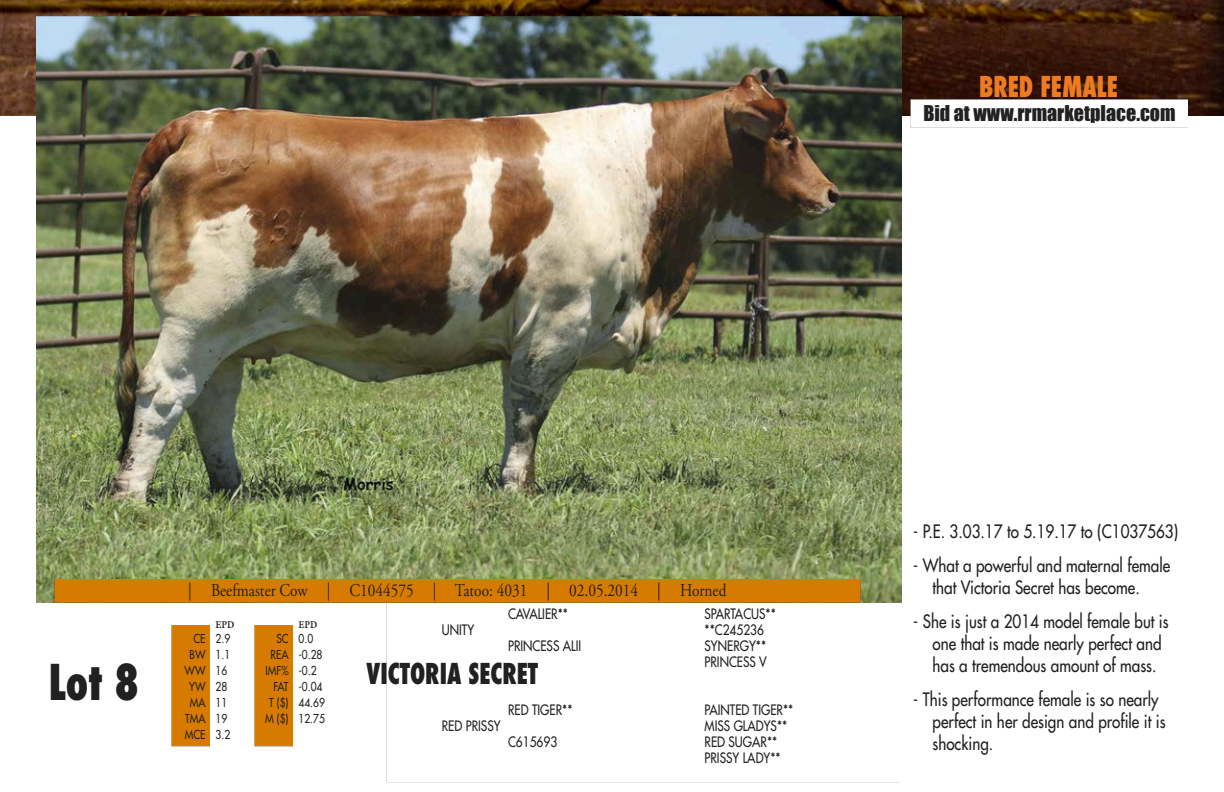
<style>
.page{position:relative;width:1224px;height:792px;background:#fff}
.page>*{position:absolute;margin:0;border:0;box-sizing:border-box;transform-origin:0 0}
.t1{font:800 condensed 48px "Futura";color:#222021;scale:.85 1}
.t2{font:800 condensed 28px "Futura";color:#222021;scale:.85 1}
.t3{font:800 condensed 28px "Futura";color:#ed7b22;scale:.85 1}
.t4{font:20px "Impact";color:#222021}
.t5{font:18px/22px "Futura";color:#222021;scale:.85 1}
.t6{font:18px "Adobe Garamond";color:#222021;scale:.85 1}
.t7{font:14px/16px "Futura";color:#222021;scale:.85 1}
.t8{font:12px/16px "Futura";color:#222021;text-align:right;scale:.85 1}
.t9{font:700 10px "Galliard";color:#222021;scale:.85 1}
</style>
<div class="page">
<div style="left:171px;top:625px;width:39px;height:121px;background:#d77b00"></div>
<div style="left:254px;top:625px;width:39px;height:121px;background:#d77b00"></div>
<img style="left:0;top:0;width:1224px;height:116px">
<img style="left:911px;top:100px;width:277px;height:16px">
<img style="left:36px;top:17px;width:865px;height:586px">
<div style="left:55px;top:579px;width:805px;height:24px;background:#d77b00"></div>
<h2 class="t3" style="left:979px;top:68px;width:165px">BRED FEMALE</h2>
<p class="t4" style="left:923px;top:97px;width:254px">Bid at www.rrmarketplace.com</p>
<h1 class="t1" style="left:49px;top:650px;width:108px">Lot 8</h1>
<p class="t6" style="left:188px;top:581px;width:635px">| Beefmaster Cow | C1044575 | Tatoo: 4031 | 02.05.2014 | Horned</p>
<p class="t9" style="left:216px;top:618px;width:24px">EPD</p>
<p class="t8" style="left:185px;top:631px;width:26px">CE<br>BW<br>WW<br>YW<br>MA<br>TMA<br>MCE</p>
<p class="t8" style="left:216px;top:631px;width:19px;text-align:left">2.9<br>1.1<br>16<br>28<br>11<br>19<br>3.2</p>
<p class="t9" style="left:299px;top:618px;width:24px">EPD</p>
<p class="t8" style="left:265px;top:631px;width:29px">SC<br>REA<br>IMF%<br>FAT<br>T ($)<br>M ($)</p>
<p class="t8" style="left:299px;top:631px;width:33px;text-align:left">0.0 -0.28 -0.2 -0.04<br>44.69<br>12.75</p>
<p class="t7" style="left:508px;top:606px;width:72px">CAVALIER**</p>
<p class="t7" style="left:705px;top:606px;width:85px">SPARTACUS**</p>
<p class="t7" style="left:442px;top:622px;width:40px">UNITY</p>
<p class="t7" style="left:705px;top:622px;width:71px">**C245236</p>
<p class="t7" style="left:508px;top:638px;width:88px">PRINCESS ALII</p>
<p class="t7" style="left:705px;top:638px;width:75px">SYNERGY**<br>PRINCESS V</p>
<p class="t7" style="left:508px;top:702px;width:77px">RED TIGER**</p>
<p class="t7" style="left:705px;top:702px;width:106px">PAINTED TIGER**</p>
<p class="t7" style="left:442px;top:718px;width:71px">RED PRISSY</p>
<p class="t7" style="left:705px;top:718px;width:99px">MISS GLADYS**</p>
<p class="t7" style="left:508px;top:734px;width:59px">C615693</p>
<p class="t7" style="left:705px;top:734px;width:91px">RED SUGAR**<br>PRISSY LADY**</p>
<h2 class="t2" style="left:366px;top:654px;width:204px">VICTORIA SECRET</h2>
<p class="t5" style="left:913px;top:520px;width:313px">- P.E. 3.03.17 to 5.19.17 to (C1037563)</p>
<p class="t5" style="left:933px;top:554px;width:281px;text-indent:-19px">- What a powerful and maternal female that Victoria Secret has become.</p>
<p class="t5" style="left:933px;top:610px;width:279px;text-indent:-19px">- She is just a 2014 model female but is one that is made nearly perfect and has a tremendous amount of mass.</p>
<p class="t5" style="left:933px;top:688px;width:276px;text-indent:-19px">- This performance female is so nearly perfect in her design and profile it is shocking.</p>
</div>
